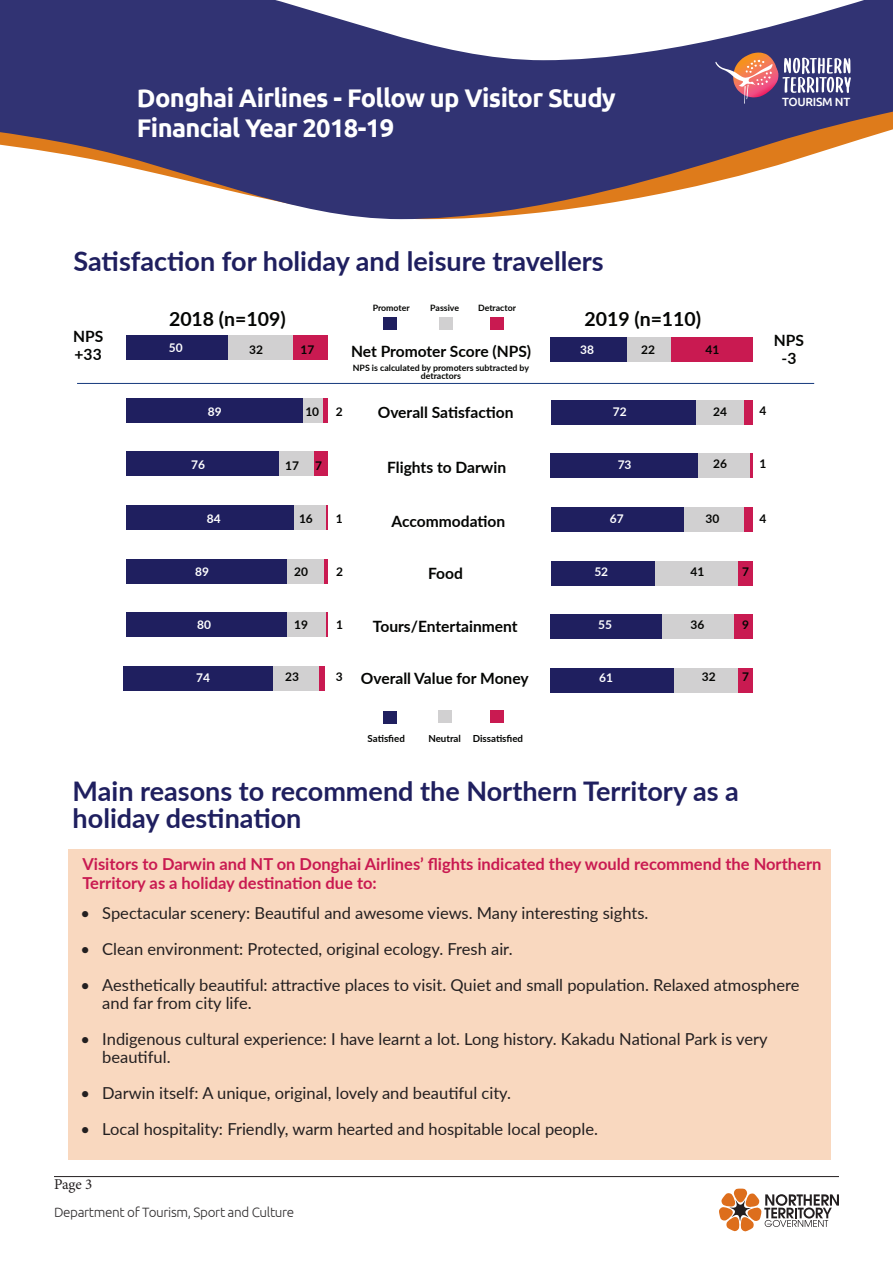
<style>
.page{position:relative;width:893px;height:1263px;background:#fff}
.page>*{position:absolute;margin:0;border:0;box-sizing:border-box;transform-origin:0 0}
.t1{font:700 27px/27.3px "Lato";color:#1f1f5f}
.t2{font:700 25.5px "Ubuntu";letter-spacing:-.025em;color:#fff}
.t3{font:700 19.5px "Lato";color:#040503}
.t4{font:16.5px/18px "Lato";color:#231f20}
.t5{font:700 16.5px/19.8px "Lato";color:#c91a51}
.t6{font:700 15.6px "Lato";color:#040503}
.t7{font:15px "Minion Pro";color:#231f20}
.t8{font:300 13.5px "Ubuntu";letter-spacing:-.025em;color:#312f30}
.t9{font:700 12px "Lato";color:#040503}
.t10{font:700 12px "Lato";color:#fff}
.t11{font:500 11.85px "Ubuntu";letter-spacing:-.025em;color:#fff}
.t12{font:700 9.75px "Lato";color:#040503}
.t13{font:700 8.7px/8.7px "Lato";color:#040503;text-align:center}
</style>
<div class="page">
<svg style="left:0;top:60px;width:893px;height:159px;fill:#313373"></svg>
<svg style="left:0;top:0;width:893px;height:60px;fill:#313373"></svg>
<svg style="left:715px;top:53px;width:136px;height:51px;background:#7d6589"></svg>
<svg style="left:719px;top:1188px;width:120px;height:43px"></svg>
<hr style="left:54px;top:1176px;width:785px;height:1px;background:#231f20">
<div style="left:551px;top:337px;width:76px;height:25px;background:#1f1f5f"></div>
<div style="left:627px;top:337px;width:44px;height:25px;background:#d1d0d1"></div>
<div style="left:671px;top:337px;width:82px;height:25px;background:#c91a51"></div>
<div style="left:551px;top:400px;width:145px;height:24px;background:#1f1f5f"></div>
<div style="left:696px;top:400px;width:49px;height:24px;background:#d1d0d1"></div>
<div style="left:745px;top:400px;width:8px;height:24px;background:#c91a51"></div>
<div style="left:551px;top:453px;width:147px;height:25px;background:#1f1f5f"></div>
<div style="left:698px;top:453px;width:52px;height:25px;background:#d1d0d1"></div>
<hr style="left:750px;top:453px;width:3px;height:25px;background:#c91a51">
<div style="left:551px;top:507px;width:134px;height:25px;background:#1f1f5f"></div>
<div style="left:685px;top:507px;width:60px;height:25px;background:#d1d0d1"></div>
<div style="left:745px;top:507px;width:8px;height:25px;background:#c91a51"></div>
<div style="left:551px;top:561px;width:104px;height:24px;background:#1f1f5f"></div>
<div style="left:655px;top:561px;width:83px;height:24px;background:#d1d0d1"></div>
<div style="left:738px;top:561px;width:15px;height:24px;background:#c91a51"></div>
<div style="left:551px;top:614px;width:111px;height:25px;background:#1f1f5f"></div>
<div style="left:662px;top:614px;width:72px;height:25px;background:#d1d0d1"></div>
<div style="left:734px;top:614px;width:19px;height:25px;background:#c91a51"></div>
<div style="left:551px;top:668px;width:123px;height:25px;background:#1f1f5f"></div>
<div style="left:674px;top:668px;width:64px;height:25px;background:#d1d0d1"></div>
<div style="left:738px;top:668px;width:15px;height:25px;background:#c91a51"></div>
<div style="left:126px;top:335px;width:102px;height:25px;background:#1f1f5f"></div>
<div style="left:228px;top:335px;width:65px;height:25px;background:#d1d0d1"></div>
<div style="left:293px;top:335px;width:35px;height:25px;background:#c91a51"></div>
<div style="left:126px;top:398px;width:178px;height:24px;background:#1f1f5f"></div>
<div style="left:304px;top:398px;width:20px;height:24px;background:#d1d0d1"></div>
<hr style="left:324px;top:398px;width:4px;height:24px;background:#c91a51">
<div style="left:126px;top:451px;width:153px;height:25px;background:#1f1f5f"></div>
<div style="left:279px;top:451px;width:35px;height:25px;background:#d1d0d1"></div>
<div style="left:314px;top:451px;width:14px;height:25px;background:#c91a51"></div>
<div style="left:126px;top:505px;width:168px;height:25px;background:#1f1f5f"></div>
<div style="left:294px;top:505px;width:32px;height:25px;background:#d1d0d1"></div>
<hr style="left:326px;top:505px;width:2px;height:25px;background:#c91a51">
<div style="left:126px;top:559px;width:162px;height:24px;background:#1f1f5f"></div>
<div style="left:288px;top:559px;width:36px;height:24px;background:#d1d0d1"></div>
<hr style="left:324px;top:559px;width:4px;height:24px;background:#c91a51">
<div style="left:126px;top:612px;width:161px;height:25px;background:#1f1f5f"></div>
<div style="left:287px;top:612px;width:39px;height:25px;background:#d1d0d1"></div>
<hr style="left:326px;top:612px;width:2px;height:25px;background:#c91a51">
<div style="left:123px;top:666px;width:150px;height:25px;background:#1f1f5f"></div>
<div style="left:273px;top:666px;width:46px;height:25px;background:#d1d0d1"></div>
<div style="left:319px;top:666px;width:6px;height:25px;background:#c91a51"></div>
<div style="left:68px;top:849px;width:763px;height:311px;background:#f9d8bf"></div>
<div style="left:383px;top:711px;width:14px;height:13px;background:#1f1f5f"></div>
<div style="left:439px;top:710px;width:13px;height:13px;background:#d1d0d1"></div>
<div style="left:490px;top:710px;width:14px;height:13px;background:#c91a51"></div>
<div style="left:383px;top:317px;width:14px;height:12px;background:#1f1f5f"></div>
<div style="left:439px;top:317px;width:14px;height:12px;background:#d1d0d1"></div>
<div style="left:490px;top:317px;width:14px;height:12px;background:#c91a51"></div>
<hr style="left:77px;top:383px;width:737px;height:1px;background:#15397c">
<p class="t2" style="left:137px;top:82px;width:480px">Donghai Airlines - Follow up Visitor Study</p>
<p class="t2" style="left:137px;top:112px;width:259px">Financial Year 2018-19</p>
<p class="t11" style="left:782px;top:95px;width:70px">TOURISM NT</p>
<p class="t1" style="left:73px;top:246px;width:532px">Satisfaction for holiday and leisure travellers</p>
<p class="t6" style="left:73px;top:325px;width:32px">NPS</p>
<p class="t6" style="left:75px;top:343px;width:29px">+33</p>
<p class="t13" style="left:373px;top:303px;width:38px">Promoter</p>
<p class="t13" style="left:430px;top:303px;width:30px">Passive</p>
<p class="t13" style="left:478px;top:303px;width:39px">Detractor</p>
<p class="t3" style="left:169px;top:305px;width:118px">2018 (n=109)</p>
<p class="t3" style="left:584px;top:305px;width:118px">2019 (n=110)</p>
<p class="t10" style="left:169px;top:339px;width:15px">50</p>
<p class="t10" style="left:208px;top:403px;width:15px">89</p>
<p class="t9" style="left:249px;top:340px;width:15px">32</p>
<p class="t9" style="left:301px;top:340px;width:15px">17</p>
<p class="t9" style="left:305px;top:403px;width:15px">10</p>
<p class="t6" style="left:351px;top:339px;width:182px">Net Promoter Score (NPS)</p>
<p class="t13" style="left:353px;top:363px;width:178px">NPS is calculated by promoters subtracted by detractors</p>
<p class="t9" style="left:336px;top:403px;width:8px">2</p>
<p class="t6" style="left:378px;top:401px;width:137px">Overall Satisfaction</p>
<p class="t10" style="left:580px;top:340px;width:15px">38</p>
<p class="t9" style="left:641px;top:341px;width:15px">22</p>
<p class="t9" style="left:705px;top:341px;width:15px">41</p>
<p class="t10" style="left:613px;top:403px;width:15px">72</p>
<p class="t9" style="left:713px;top:403px;width:15px">24</p>
<p class="t6" style="left:774px;top:329px;width:32px">NPS</p>
<p class="t6" style="left:781px;top:346px;width:16px">-3</p>
<p class="t9" style="left:759px;top:402px;width:8px">4</p>
<p class="t10" style="left:191px;top:456px;width:15px">76</p>
<p class="t10" style="left:207px;top:510px;width:15px">84</p>
<p class="t10" style="left:195px;top:563px;width:15px">89</p>
<p class="t9" style="left:285px;top:457px;width:15px">17</p>
<p class="t9" style="left:315px;top:457px;width:8px">7</p>
<p class="t9" style="left:299px;top:510px;width:15px">16</p>
<p class="t9" style="left:294px;top:563px;width:15px">20</p>
<p class="t9" style="left:336px;top:510px;width:8px">1</p>
<p class="t9" style="left:336px;top:563px;width:8px">2</p>
<p class="t6" style="left:387px;top:456px;width:120px">Flights to Darwin</p>
<p class="t6" style="left:391px;top:510px;width:115px">Accommodation</p>
<p class="t6" style="left:428px;top:562px;width:36px">Food</p>
<p class="t10" style="left:618px;top:456px;width:15px">73</p>
<p class="t9" style="left:713px;top:455px;width:15px">26</p>
<p class="t9" style="left:759px;top:455px;width:8px">1</p>
<p class="t10" style="left:610px;top:510px;width:15px">67</p>
<p class="t9" style="left:705px;top:510px;width:15px">30</p>
<p class="t9" style="left:759px;top:510px;width:8px">4</p>
<p class="t10" style="left:594px;top:563px;width:15px">52</p>
<p class="t9" style="left:691px;top:563px;width:15px">41</p>
<p class="t9" style="left:742px;top:563px;width:8px">7</p>
<p class="t10" style="left:197px;top:616px;width:15px">80</p>
<p class="t10" style="left:196px;top:669px;width:15px">74</p>
<p class="t9" style="left:294px;top:616px;width:15px">19</p>
<p class="t9" style="left:285px;top:668px;width:15px">23</p>
<p class="t9" style="left:336px;top:616px;width:8px">1</p>
<p class="t9" style="left:336px;top:668px;width:8px">3</p>
<p class="t6" style="left:373px;top:615px;width:146px">Tours/Entertainment</p>
<p class="t6" style="left:361px;top:667px;width:169px">Overall Value for Money</p>
<p class="t10" style="left:598px;top:616px;width:15px">55</p>
<p class="t10" style="left:599px;top:669px;width:15px">61</p>
<p class="t9" style="left:691px;top:616px;width:15px">36</p>
<p class="t9" style="left:742px;top:616px;width:8px">9</p>
<p class="t9" style="left:702px;top:668px;width:15px">32</p>
<p class="t9" style="left:742px;top:668px;width:8px">7</p>
<p class="t12" style="left:368px;top:732px;width:39px">Satisfied</p>
<p class="t12" style="left:428px;top:732px;width:34px">Neutral</p>
<p class="t12" style="left:473px;top:732px;width:52px">Dissatisfied</p>
<p class="t1" style="left:73px;top:776px;width:668px">Main reasons to recommend the Northern Territory as a holiday destination</p>
<p class="t5" style="left:82px;top:853px;width:740px">Visitors to Darwin and NT on Donghai Airlines’ flights indicated they would recommend the Northern<br>Territory as a holiday destination due to:</p>
<p class="t4" style="left:81px;top:903px;width:569px">• Spectacular scenery: Beautiful and awesome views. Many interesting sights.</p>
<p class="t4" style="left:81px;top:939px;width:433px">• Clean environment: Protected, original ecology. Fresh air.</p>
<p class="t4" style="left:102px;top:975px;width:699px;text-indent:-22px">• Aesthetically beautiful: attractive places to visit. Quiet and small population. Relaxed atmosphere and far from city life.</p>
<p class="t4" style="left:102px;top:1029px;width:667px;text-indent:-22px">• Indigenous cultural experience: I have learnt a lot. Long history. Kakadu National Park is very beautiful.</p>
<p class="t4" style="left:81px;top:1083px;width:432px">• Darwin itself: A unique, original, lovely and beautiful city.</p>
<p class="t4" style="left:81px;top:1119px;width:519px">• Local hospitality: Friendly, warm hearted and hospitable local people.</p>
<p class="t7" style="left:54px;top:1174px;width:40px">Page 3</p>
<p class="t8" style="left:54px;top:1204px;width:242px">Department of Tourism, Sport and Culture</p>
</div>
